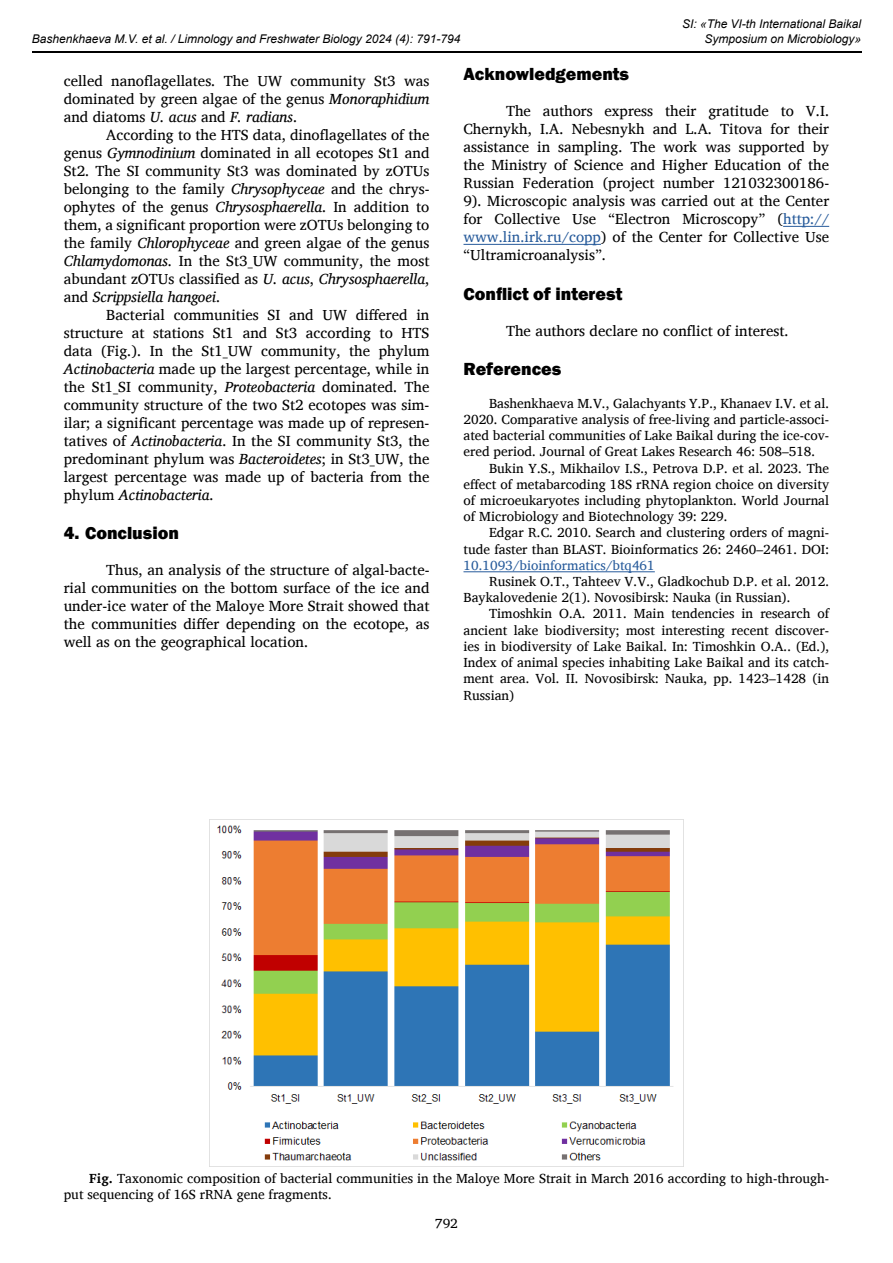
<style>
.page{position:relative;width:893px;height:1263px;background:#fff}
.page>*{position:absolute;margin:0;border:0;box-sizing:border-box;transform-origin:0 0}
.t1{font:800 18px "Franklin Gothic";color:#000}
.t2{font:15px/18px "Charis SIL";color:#000;text-align:justify}
.t3{font:13.5px/16.2px "Charis SIL";color:#000;text-align:justify}
.t4{font:13.5px "Charis SIL";color:#275b9b}
.t5{font:italic 12px/14.4px "Arial";color:#000;text-align:right}
.s1{font-style:italic}
.s2{color:#275b9b}
.s3{font-weight:700}
</style>
<div class="page">
<hr style="left:32px;top:51px;width:829px;height:2px;background:#000">
<hr style="left:783px;top:226px;width:46px;height:1px;background:#275b9b">
<hr style="left:463px;top:244px;width:138px;height:1px;background:#275b9b">
<hr style="left:463px;top:571px;width:192px;height:1px;background:#275b9b">
<img style="left:210px;top:819px;width:473px;height:348px">
<p class="t5" style="left:32px;top:32px;width:430px">Bashenkhaeva M.V. et al. / Limnology and Freshwater Biology 2024 (4): 791-794</p>
<p class="t5" style="left:682px;top:17px;width:180px">SI: «The VI-th International Baikal<br>Symposium on Microbiology»</p>
<p class="t2" style="left:64px;top:71px;width:367px">celled nanoflagellates. The UW community St3 was dominated by green algae of the genus <span class="s1">Monoraphidium </span>and diatoms <span class="s1">U. acus</span> and <span class="s1">F. radians</span>.</p>
<p class="t2" style="left:64px;top:125px;width:367px;text-indent:43px">According to the HTS data, dinoflagellates of the genus <span class="s1">Gymnodinium</span> dominated in all ecotopes St1 and St2. The SI community St3 was dominated by zOTUs belonging to the family <span class="s1">Chrysophyceae</span> and the chrys&shy;ophytes of the genus <span class="s1">Chrysosphaerella</span>. In addition to them, a significant proportion were zOTUs belonging to the family <span class="s1">Chlorophyceae</span> and green algae of the genus <span class="s1">Chlamydomonas</span>. In the St3_UW community, the most abundant zOTUs classified as <span class="s1">U. acus</span>, <span class="s1">Chrysosphaerella</span>, and <span class="s1">Scrippsiella hangoei</span>.</p>
<p class="t2" style="left:64px;top:305px;width:367px;text-indent:43px">Bacterial communities SI and UW differed in structure at stations St1 and St3 according to HTS data (Fig.). In the St1_UW community, the phylum <span class="s1">Actinobacteria</span> made up the largest percentage, while in the St1_SI community, <span class="s1">Proteobacteria</span> dominated. The community structure of the two St2 ecotopes was sim&shy;ilar; a significant percentage was made up of represen&shy;tatives of <span class="s1">Actinobacteria</span>. In the SI community St3, the predominant phylum was <span class="s1">Bacteroidetes</span>; in St3_UW, the largest percentage was made up of bacteria from the phylum <span class="s1">Actinobacteria</span>.</p>
<p class="t1" style="left:64px;top:521px;width:117px">4. Conclusion</p>
<p class="t2" style="left:64px;top:561px;width:367px;text-indent:43px">Thus, an analysis of the structure of algal-bacte&shy;rial communities on the bottom surface of the ice and under-ice water of the Maloye More Strait showed that the communities differ depending on the ecotope, as well as on the geographical location.</p>
<p class="t1" style="left:463px;top:63px;width:167px">Acknowledgements</p>
<p class="t2" style="left:463px;top:102px;width:367px;text-indent:43px">The authors express their gratitude to V.I.<br>Chernykh, I.A. Nebesnykh and L.A. Titova for their assistance in sampling. The work was supported by the Ministry of Science and Higher Education of the Russian Federation (project number 121032300186- 9). Microscopic analysis was carried out at the Center for Collective Use “Electron Microscopy” (<span class="s2">http:// www.lin.irk.ru/copp</span>) of the Center for Collective Use “Ultramicroanalysis”.</p>
<p class="t1" style="left:463px;top:282px;width:160px">Conflict of interest</p>
<p class="t2" style="left:506px;top:322px;width:284px">The authors declare no conflict of interest.</p>
<p class="t1" style="left:463px;top:358px;width:99px">References</p>
<p class="t3" style="left:463px;top:395px;width:367px;text-indent:26px">Bashenkhaeva M.V., Galachyants Y.P., Khanaev I.V. et al.<br>2020. Comparative analysis of free-living and particle-associ&shy;ated bacterial communities of Lake Baikal during the ice-cov&shy;ered period. Journal of Great Lakes Research 46: 508–518.</p>
<p class="t3" style="left:463px;top:460px;width:367px;text-indent:26px">Bukin Y.S., Mikhailov I.S., Petrova D.P. et al. 2023. The effect of metabarcoding 18S rRNA region choice on diversity of microeukaryotes including phytoplankton. World Journal of Microbiology and Biotechnology 39: 229.</p>
<p class="t3" style="left:463px;top:525px;width:367px;text-align:right">Edgar R.C. 2010. Search and clustering orders of magni&shy;tude faster than BLAST. Bioinformatics 26: 2460–2461. DOI:</p>
<p class="t4" style="left:463px;top:557px;width:193px">10.1093/bioinformatics/btq461</p>
<p class="t3" style="left:463px;top:573px;width:367px;text-indent:26px">Rusinek O.T., Tahteev V.V., Gladkochub D.P. et al. 2012.<br>Baykalovedenie 2(1). Novosibirsk: Nauka (in Russian).</p>
<p class="t3" style="left:463px;top:606px;width:367px;text-indent:26px">Timoshkin O.A. 2011. Main tendencies in research of ancient lake biodiversity; most interesting recent discover&shy;ies in biodiversity of Lake Baikal. In: Timoshkin O.A.. (Ed.), Index of animal species inhabiting Lake Baikal and its catch&shy;ment area. Vol. II. Novosibirsk: Nauka, pp. 1423–1428 (in Russian)</p>
<p class="t3" style="left:64px;top:1170px;width:767px;text-indent:26px"><span class="s3">Fig.</span> Taxonomic composition of bacterial communities in the Maloye More Strait in March 2016 according to high-through&shy;put sequencing of 16S rRNA gene fragments.</p>
<p class="t3" style="left:435px;top:1215px;width:24px">792</p>
</div>
